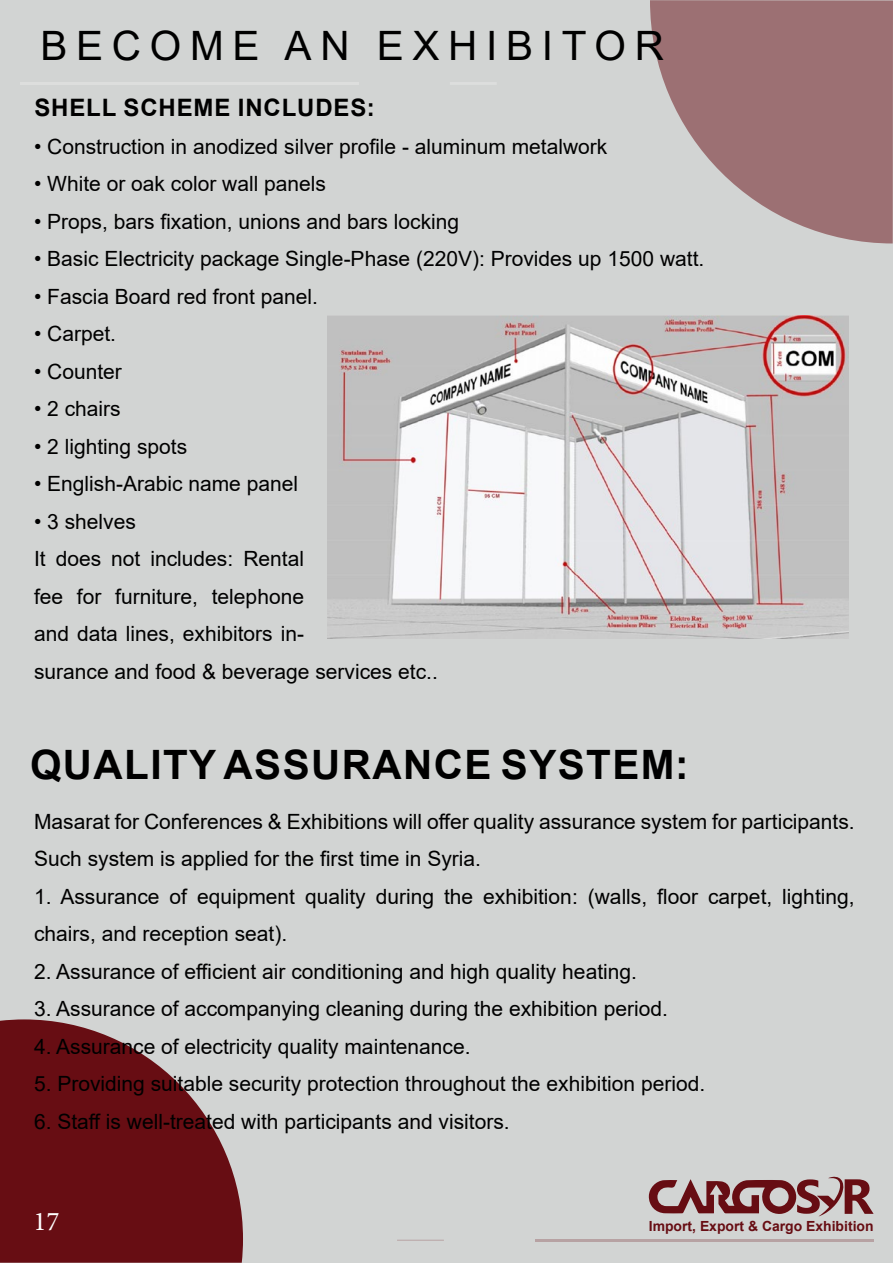
<style>
.page{position:relative;width:893px;height:1263px;background:#d2d4d3}
.page>*{position:absolute;margin:0;border:0;box-sizing:border-box;transform-origin:0 0}
.t1{font:700 40.5px "Arial";letter-spacing:.035em;color:#000}
.t2{font:40.5px "Arial";letter-spacing:.215em;color:#000}
.t3{font:27px "Minion Pro";color:#fff}
.t4{font:700 24px "Arial";letter-spacing:.035em;color:#000}
.t5{font:21px/37.5px "Arial";color:#000}
.t6{font:700 13.95px "Arial";color:#670d13}
</style>
<div class="page">
<svg style="left:650px;top:0;width:243px;height:243px;fill:#9c7073"></svg>
<svg style="left:0;top:1019px;width:243px;height:244px;fill:#670d13"></svg>
<hr style="left:536px;top:1239px;width:338px;height:2px;background:#670d13">
<svg style="left:648px;top:1176px;width:226px;height:40px"></svg>
<hr style="left:450px;top:82px;width:47px;height:3px;background:#fff">
<hr style="left:20px;top:82px;width:338px;height:3px;background:#fff">
<img style="left:327px;top:316px;width:521px;height:322px">
<h1 class="t2" style="left:41px;top:17px;width:625px">BECOME AN EXHIBITOR</h1>
<p class="t4" style="left:34px;top:91px;width:342px">SHELL SCHEME INCLUDES:</p>
<p class="t5" style="left:34px;top:127px;width:575px">• Construction in anodized silver profile - aluminum metalwork</p>
<p class="t5" style="left:34px;top:165px;width:294px">• White or oak color wall panels</p>
<p class="t5" style="left:34px;top:202px;width:427px">• Props, bars fixation, unions and bars locking</p>
<p class="t5" style="left:34px;top:240px;width:672px">• Basic Electricity package Single-Phase (220V): Provides up 1500 watt.</p>
<p class="t5" style="left:34px;top:277px;width:285px">• Fascia Board red front panel.</p>
<p class="t5" style="left:34px;top:315px;width:84px">• Carpet.</p>
<p class="t5" style="left:34px;top:352px;width:89px">• Counter</p>
<p class="t5" style="left:34px;top:390px;width:88px">• 2 chairs</p>
<p class="t5" style="left:34px;top:427px;width:155px">• 2 lighting spots</p>
<p class="t5" style="left:34px;top:465px;width:266px">• English-Arabic name panel</p>
<p class="t5" style="left:34px;top:502px;width:405px">• 3 shelves<br>It does not includes: Rental<br>fee for furniture, telephone<br>and data lines, exhibitors in-<br>surance and food &amp; beverage services etc..</p>
<h1 class="t1" style="left:30px;top:736px;width:660px">QUALITY ASSURANCE SYSTEM:</h1>
<p class="t5" style="left:34px;top:803px;width:822px">Masarat for Conferences &amp; Exhibitions will offer quality assurance system for participants.<br>Such system is applied for the first time in Syria.</p>
<p class="t5" style="left:34px;top:878px;width:822px">1. Assurance of equipment quality during the exhibition: (walls, floor carpet, lighting, chairs, and reception seat).</p>
<p class="t5" style="left:34px;top:953px;width:604px">2. Assurance of efficient air conditioning and high quality heating.</p>
<p class="t5" style="left:34px;top:990px;width:635px">3. Assurance of accompanying cleaning during the exhibition period.</p>
<p class="t5" style="left:34px;top:1028px;width:438px">4. Assurance of electricity quality maintenance.</p>
<p class="t5" style="left:34px;top:1065px;width:673px">5. Providing suitable security protection throughout the exhibition period.</p>
<p class="t5" style="left:34px;top:1103px;width:477px">6. Staff is well-treated with participants and visitors.</p>
<p class="t3" style="left:34px;top:1203px;width:27px">17</p>
<p class="t6" style="left:649px;top:1216px;width:226px">Import, Export &amp; Cargo Exhibition</p>
</div>
